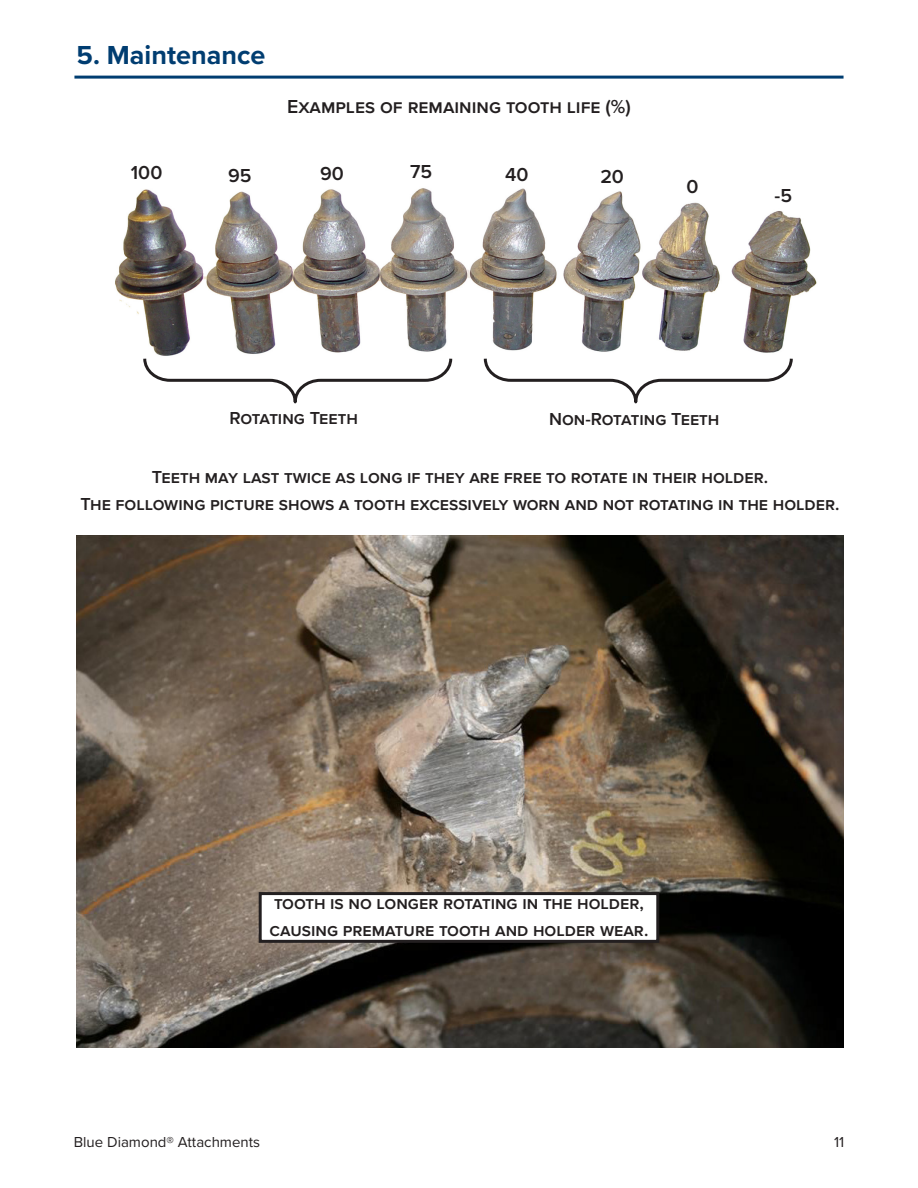
<style>
.page{position:relative;width:918px;height:1188px;background:#fff}
.page>*{position:absolute;margin:0;border:0;box-sizing:border-box;transform-origin:0 0}
.t1{font:700 27px "Proxima Nova";color:#003d71}
.t2{font:600 19.5px "Proxima Nova";color:#231f20}
.t3{font:600 18px/27px "Proxima Nova";color:#231f20}
.t4{font:15px "Proxima Nova";color:#231f20}
</style>
<div class="page">
<hr style="left:74px;top:76px;width:770px;height:3px;background:#003d71">
<img style="left:115px;top:188px;width:702px;height:168px">
<svg style="left:143px;top:358px;width:310px;height:46px"></svg>
<svg style="left:483px;top:358px;width:310px;height:46px"></svg>
<img style="left:77px;top:536px;width:767px;height:512px">
<div style="left:260px;top:894px;width:398px;height:47px;background:#fff"></div>
<div style="left:259px;top:892px;width:400px;height:51px;border:3px solid #231f20"></div>
<p class="t1" style="left:77px;top:35px;width:190px">5. Maintenance</p>
<p class="t2" style="left:287px;top:92px;width:345px">Examples of remaining tooth life (%)</p>
<p class="t2" style="left:131px;top:158px;width:33px">100</p>
<p class="t2" style="left:228px;top:161px;width:25px">95</p>
<p class="t2" style="left:320px;top:159px;width:25px">90</p>
<p class="t2" style="left:410px;top:157px;width:24px">75</p>
<p class="t2" style="left:505px;top:160px;width:25px">40</p>
<p class="t2" style="left:600px;top:162px;width:25px">20</p>
<p class="t2" style="left:687px;top:172px;width:14px">0</p>
<p class="t2" style="left:775px;top:181px;width:19px">-5</p>
<p class="t3" style="left:229px;top:404px;width:130px">Rotating Teeth</p>
<p class="t3" style="left:549px;top:405px;width:172px">Non-Rotating Teeth</p>
<p class="t3" style="left:152px;top:463px;width:618px">Teeth may last twice as long if they are free to rotate in their holder.</p>
<p class="t3" style="left:81px;top:490px;width:761px">The following picture shows a tooth excessively worn and not rotating in the holder.</p>
<p class="t3" style="left:270px;top:889px;width:380px">tooth is no longer rotating in the holder, causing premature tooth and holder wear.</p>
<p class="t4" style="left:74px;top:1131px;width:188px">Blue Diamond® Attachments</p>
<p class="t4" style="left:834px;top:1131px;width:12px">11</p>
</div>
